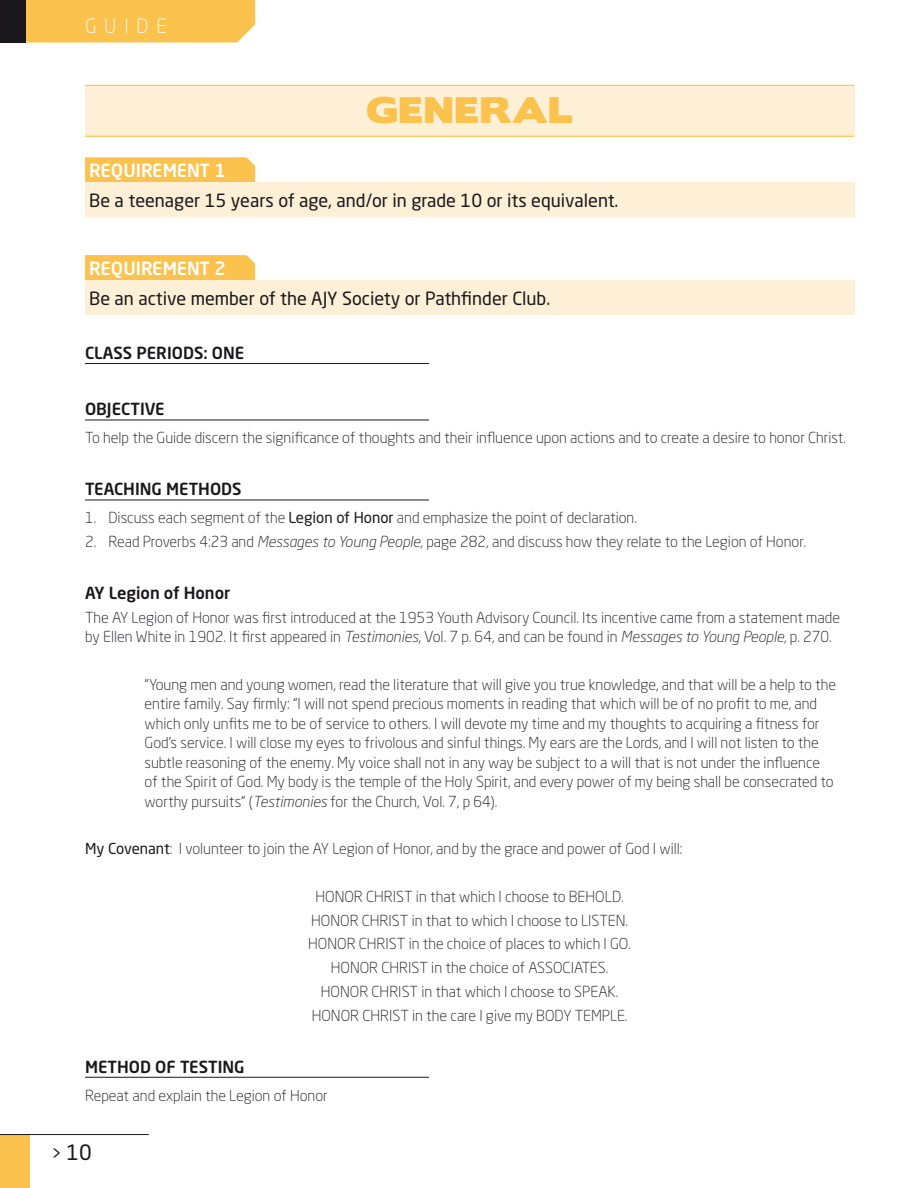
<style>
.page{position:relative;width:918px;height:1188px;background:#fff}
.page>*{position:absolute;margin:0;border:0;box-sizing:border-box;transform-origin:0 0}
.t1{font:33px "Boris Black Bloxx";letter-spacing:.05em;color:#fbc24e}
.t2{font:21px "Neo Sans Std";color:#19171b}
.t3{font:300 19.5px "Neo Sans Std";letter-spacing:.4em;color:#fff}
.t4{font:18px "Neo Sans Std";color:#19171b}
.t5{font:500 18px "Neo Sans Std";color:#fff}
.t6{font:500 16.5px "Neo Sans Std";color:#19171b}
.t7{font:300 15px/19.5px "Neo Sans Std";color:#19171b}
.s1{font-weight:400}
.s2{font-style:italic}
.s3{font-size:18px}
</style>
<div class="page">
<div style="left:0;top:1135px;width:30px;height:53px;background:#fbc24e"></div>
<hr style="left:0;top:1134px;width:149px;height:1px;background:#19171b">
<div style="left:26px;top:0;width:229px;height:43px;background:#fbc24e"></div>
<div style="left:0;top:0;width:26px;height:43px;background:#19171b"></div>
<hr style="left:85px;top:363px;width:344px;height:1px;background:#19171b">
<hr style="left:85px;top:420px;width:344px;height:1px;background:#19171b">
<hr style="left:85px;top:500px;width:344px;height:1px;background:#19171b">
<hr style="left:85px;top:1077px;width:344px;height:1px;background:#19171b">
<svg style="left:85px;top:157px;width:170px;height:26px;background:#fbc456"></svg>
<div style="left:85px;top:183px;width:769px;height:34px;background:#fef0d7"></div>
<svg style="left:85px;top:255px;width:170px;height:26px;background:#fbc455"></svg>
<div style="left:85px;top:281px;width:769px;height:34px;background:#fef0d7"></div>
<div style="left:85px;top:85px;width:769px;height:51px;background:#fef0d7"></div>
<hr style="left:85px;top:85px;width:769px;height:1px;background:#fbc24e">
<hr style="left:85px;top:136px;width:769px;height:1px;background:#fbc24e">
<h3 class="t3" style="left:85px;top:15px;width:83px">GUIDE</h3>
<h1 class="t1" style="left:366px;top:96px;width:208px">GENErAL</h1>
<p class="t5" style="left:89px;top:163px;width:138px">REQUIREMENT 1</p>
<p class="t4" style="left:89px;top:193px;width:531px">Be a teenager 15 years of age, and/or in grade 10 or its equivalent .</p>
<p class="t5" style="left:89px;top:261px;width:138px">REQUIREMENT 2</p>
<p class="t4" style="left:89px;top:291px;width:462px">Be an active member of the AJY Society or Pathfinder Club .</p>
<p class="t6" style="left:85px;top:346px;width:161px">CLASS PERIODS: ONE</p>
<p class="t6" style="left:85px;top:403px;width:81px">OBJECTIVE</p>
<p class="t7" style="left:85px;top:429px;width:763px">To help the Guide discern the significance of thoughts and their influence upon actions and to create a desire to honor Christ.</p>
<p class="t6" style="left:85px;top:483px;width:158px">TEACHING METHODS</p>
<p class="t7" style="left:85px;top:509px;width:553px">1. Discuss each segment of the <span class="s1">Legion of Honor</span> and emphasize the point of declaration.</p>
<p class="t7" style="left:85px;top:532px;width:723px">2. Read Proverbs 4:23 and <span class="s2">Messages to Young People</span>, page 282, and discuss how they relate to the Legion of Honor.</p>
<p class="t6" style="left:85px;top:586px;width:147px">AY Legion of Honor</p>
<p class="t7" style="left:85px;top:608px;width:756px">The AY Legion of Honor was first introduced at the 1953 Youth Advisory Council. Its incentive came from a statement made by Ellen White in 1902. It first appeared in <span class="s2">Testimonies</span>, Vol. 7 p. 64, and can be found in <span class="s2">Messages to Young People</span>, p. 270.</p>
<p class="t7" style="left:145px;top:675px;width:693px">“Young men and young women, read the literature that will give you true knowledge, and that will be a help to the entire family. Say firmly: “I will not spend precious moments in reading that which will be of no profit to me, and which only unfits me to be of service to others. I will devote my time and my thoughts to acquiring a fitness for God’s service. I will close my eyes to frivolous and sinful things. My ears are the Lords, and I will not listen to the subtle reasoning of the enemy. My voice shall not in any way be subject to a will that is not under the influence of the Spirit of God. My body is the temple of the Holy Spirit, and every power of my being shall be consecrated to worthy pursuits” (<span class="s2">Testimonies</span> for the Church, Vol. 7, p 64).</p>
<p class="t7" style="left:85px;top:840px;width:599px"><span class="s1">My Covenant</span>: I volunteer to join the AY Legion of Honor, and by the grace and power of God I will:</p>
<p class="t7" style="left:308px;top:885px;width:324px;line-height:23.7px;text-align:center">HONOR CHRIST in that which I choose to BEHOLD.<br>HONOR CHRIST in that to which I choose to LISTEN.<br>HONOR CHRIST in the choice of places to which I GO.<br>HONOR CHRIST in the choice of ASSOCIATES.<br>HONOR CHRIST in that which I choose to SPEAK.<br>HONOR CHRIST in the care I give my BODY TEMPLE.</p>
<p class="t6" style="left:85px;top:1060px;width:161px">METHOD OF TESTING</p>
<p class="t7" style="left:85px;top:1086px;width:244px">Repeat and explain the Legion of Honor</p>
<h2 class="t2" style="left:51px;top:1144px;width:42px"><span class="s3">&gt;</span> 10</h2>
</div>
